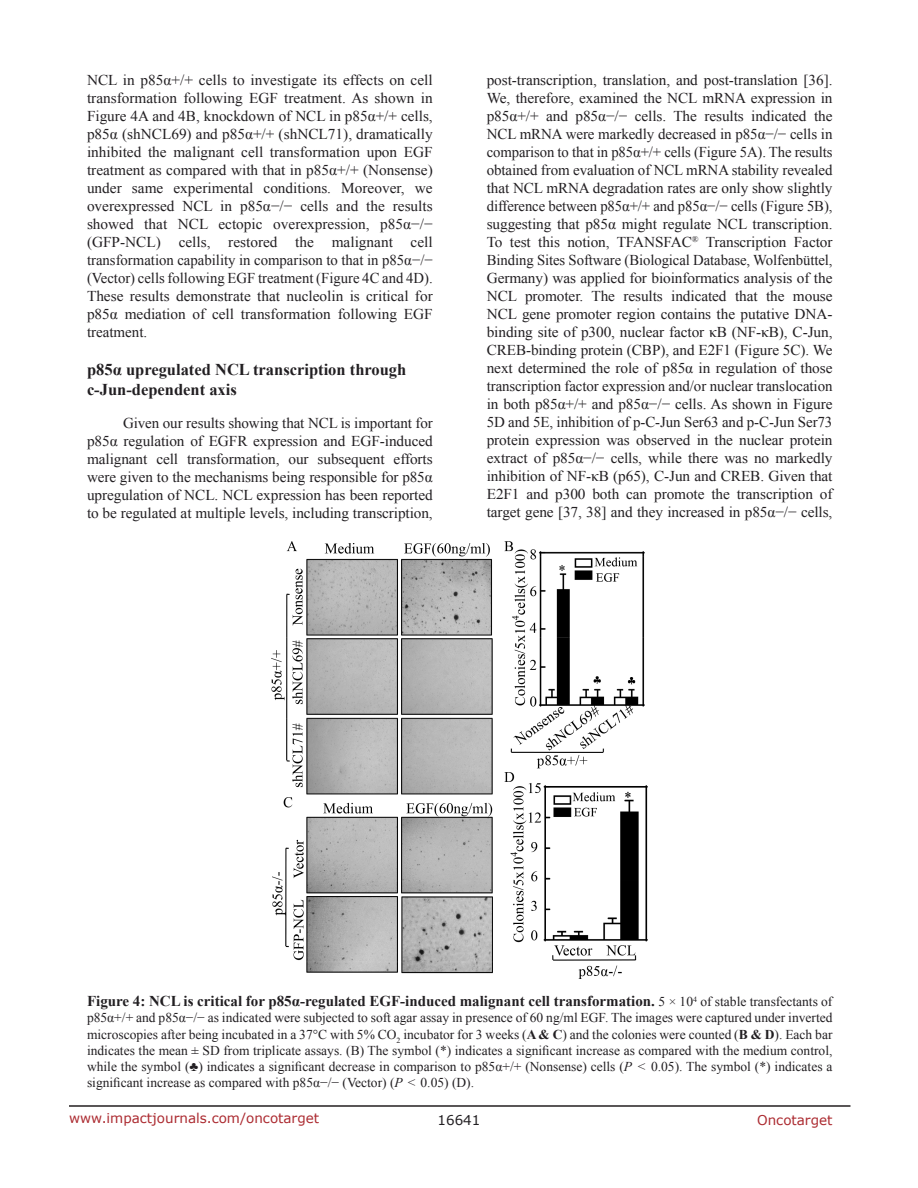
<style>
.page{position:relative;width:918px;height:1188px;background:#fff}
.page>*{position:absolute;margin:0;border:0;box-sizing:border-box;transform-origin:0 0}
.SubHeading{font:700 16.5px/19.8px "Times New Roman";color:#221f22}
.BodyText{font:15px/18px "Times New Roman";letter-spacing:-.005em;color:#221f22;text-align:justify}
.FigureText{font:700 15px "Times New Roman";color:#221f22}
.FigureText-2{font:13.5px/16.2px "Times New Roman";color:#221f22;text-align:justify}
.t1{font:13.5px "Verdana";color:#ac2b31}
.t2{font:13.5px "Verdana";color:#221f22}
.s1{font-weight:400;font-size:13.5px}
.s2{font-weight:700}
.s3{font-style:italic}
</style>
<div class="page">
<hr style="left:69px;top:1105px;width:781px;height:2px;background:#231f20">
<img style="left:272px;top:542px;width:376px;height:437px">
<p class="BodyText" style="left:87px;top:71px;width:347px">NCL in p85α+/+ cells to investigate its effects on cell transformation following EGF treatment. As shown in Figure 4A and 4B, knockdown of NCL in p85α+/+ cells, p85α (shNCL69) and p85α+/+ (shNCL71), dramatically inhibited the malignant cell transformation upon EGF treatment as compared with that in p85α+/+ (Nonsense) under same experimental conditions. Moreover, we overexpressed NCL in p85α−/− cells and the results showed that NCL ectopic overexpression, p85α−/− (GFP-NCL) cells, restored the malignant cell transformation capability in comparison to that in p85α−/− (Vector) cells following EGF treatment (Figure 4C and 4D).<br>These results demonstrate that nucleolin is critical for p85α mediation of cell transformation following EGF treatment.</p>
<p class="SubHeading" style="left:87px;top:359px;width:321px">p85α upregulated NCL transcription through c-Jun-dependent axis</p>
<p class="BodyText" style="left:87px;top:414px;width:347px;text-indent:36px">Given our results showing that NCL is important for p85α regulation of EGFR expression and EGF-induced malignant cell transformation, our subsequent efforts were given to the mechanisms being responsible for p85α upregulation of NCL. NCL expression has been reported to be regulated at multiple levels, including transcription,</p>
<p class="BodyText" style="left:487px;top:71px;width:347px">post-transcription, translation, and post-translation [36].<br>We, therefore, examined the NCL mRNA expression in p85α+/+ and p85α−/− cells. The results indicated the NCL mRNA were markedly decreased in p85α−/− cells in comparison to that in p85α+/+ cells (Figure 5A). The results obtained from evaluation of NCL mRNA stability revealed that NCL mRNA degradation rates are only show slightly difference between p85α+/+ and p85α−/− cells (Figure 5B), suggesting that p85α might regulate NCL transcription.<br>To test this notion, TFANSFAC<sup>®</sup> Transcription Factor Binding Sites Software (Biological Database, Wolfenbüttel, Germany) was applied for bioinformatics analysis of the NCL promoter. The results indicated that the mouse NCL gene promoter region contains the putative DNA&shy;binding site of p300, nuclear factor κB (NF-κB), C-Jun, CREB-binding protein (CBP), and E2F1 (Figure 5C). We next determined the role of p85α in regulation of those transcription factor expression and/or nuclear translocation in both p85α+/+ and p85α−/− cells. As shown in Figure 5D and 5E, inhibition of p-C-Jun Ser63 and p-C-Jun Ser73 protein expression was observed in the nuclear protein extract of p85α−/− cells, while there was no markedly inhibition of NF-κB (p65), C-Jun and CREB. Given that E2F1 and p300 both can promote the transcription of target gene [37, 38] and they increased in p85α−/− cells,</p>
<p class="FigureText" style="left:87px;top:991px;width:747px">Figure 4: NCL is critical for p85α-regulated EGF-induced malignant cell transformation. <span class="s1">5 × 10</span><sup>4</sup> <span class="s1">of stable transfectants of</span></p>
<p class="FigureText-2" style="left:87px;top:1010px;width:747px">p85α+/+ and p85α−/− as indicated were subjected to soft agar assay in presence of 60 ng/ml EGF. The images were captured under inverted microscopies after being incubated in a 37°C with 5% CO<sub>2</sub> incubator for 3 weeks (<span class="s2">A &amp; C</span>) and the colonies were counted (<span class="s2">B &amp; D</span>). Each bar indicates the mean ± SD from triplicate assays. (B) The symbol (*) indicates a significant increase as compared with the medium control, while the symbol (♣) indicates a significant decrease in comparison to p85α+/+ (Nonsense) cells (<span class="s3">P</span> &lt; 0.05). The symbol (*) indicates a significant increase as compared with p85α−/− (Vector) (<span class="s3">P</span> &lt; 0.05) (D).</p>
<p class="t1" style="left:69px;top:1109px;width:252px">www.impactjournals.com/oncotarget</p>
<p class="t2" style="left:438px;top:1111px;width:44px">16641</p>
<p class="t1" style="left:757px;top:1111px;width:77px">Oncotarget</p>
</div>
